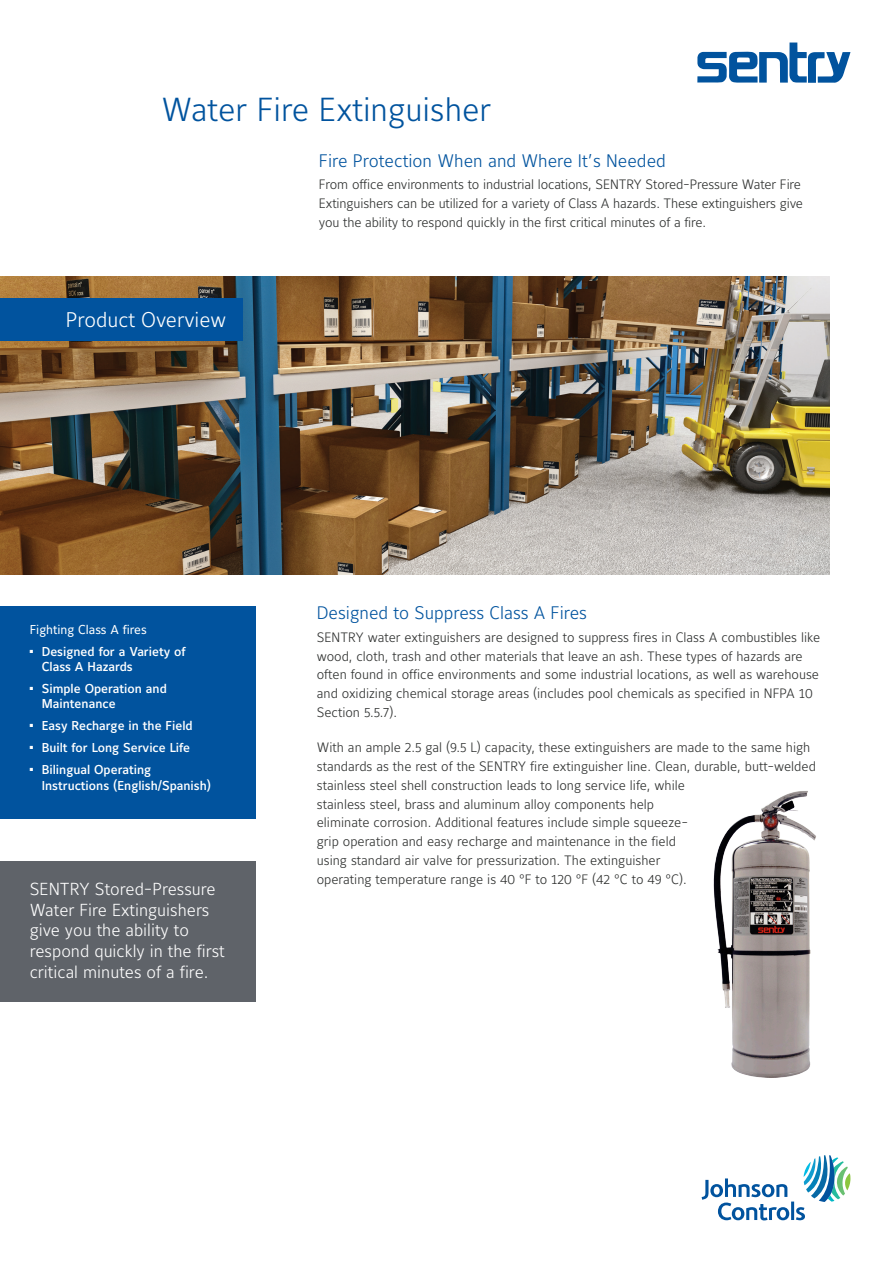
<style>
.page{position:relative;width:893px;height:1263px;background:#fff}
.page>*{position:absolute;margin:0;border:0;box-sizing:border-box;transform-origin:0 0}
.Heading{font:300 33px "Maurea Jci Lf ML";color:#01539e}
.Product_Overview_tab{font:300 21px "Maurea Jci Lf ML";color:#fff}
.Para_title{font:300 18px "Maurea Jci Lf ML";color:#01539e}
.Grey_panel_p1_quote{font:300 17.25px/20.7px "Maurea Jci Lf ML";color:#fff}
.Body_copy{font:300 13.5px/18.8px "Maurea Jci Lf ML";color:#2d2f2e}
.Bullet_panel_text{font:500 12.75px/15.3px "Maurea Jci Lf ML";color:#fff}
.Bullet_panel_title{font:12.75px "Maurea Jci Lf ML";color:#fff}
</style>
<div class="page">
<img style="left:0;top:276px;width:829px;height:298px">
<div style="left:0;top:606px;width:255px;height:213px;background:#01539e"></div>
<div style="left:0;top:861px;width:255px;height:140px;background:#5f6369"></div>
<div style="left:0;top:298px;width:242px;height:42px;background:#01539e"></div>
<svg style="left:702px;top:1155px;width:148px;height:65px"></svg>
<svg style="left:697px;top:43px;width:153px;height:40px"></svg>
<img style="left:713px;top:791px;width:103px;height:287px">
<p class="Heading" style="left:162px;top:89px;width:331px">Water Fire Extinguisher</p>
<p class="Para_title" style="left:319px;top:150px;width:348px">Fire Protection When and Where It’s Needed</p>
<p class="Body_copy" style="left:319px;top:175px;width:486px">From office environments to industrial locations, SENTRY Stored-Pressure Water Fire<br>Extinguishers can be utilized for a variety of Class A hazards. These extinguishers give you the ability to respond quickly in the first critical minutes of a fire.</p>
<p class="Product_Overview_tab" style="left:66px;top:307px;width:162px">Product Overview</p>
<p class="Bullet_panel_title" style="left:30px;top:621px;width:119px">Fighting Class A fires</p>
<p class="Bullet_panel_text" style="left:42px;top:644px;width:145px;text-indent:-12px">■ Designed for a Variety of<br>Class A Hazards</p>
<p class="Bullet_panel_text" style="left:42px;top:681px;width:127px;text-indent:-12px">■ Simple Operation and<br>Maintenance</p>
<p class="Bullet_panel_text" style="left:30px;top:718px;width:165px">■ Easy Recharge in the Field</p>
<p class="Bullet_panel_text" style="left:30px;top:740px;width:162px">■ Built for Long Service Life</p>
<p class="Bullet_panel_text" style="left:42px;top:762px;width:171px;text-indent:-12px">■ Bilingual Operating<br>Instructions (English/Spanish)</p>
<p class="Grey_panel_p1_quote" style="left:30px;top:878px;width:196px">SENTRY Stored-Pressure<br>Water Fire Extinguishers give you the ability to respond quickly in the first critical minutes of a fire.</p>
<p class="Para_title" style="left:317px;top:602px;width:272px">Designed to Suppress Class A Fires</p>
<p class="Body_copy" style="left:317px;top:627px;width:505px">SENTRY water extinguishers are designed to suppress fires in Class A combustibles like wood, cloth, trash and other materials that leave an ash. These types of hazards are often found in office environments and some industrial locations, as well as warehouse and oxidizing chemical storage areas (includes pool chemicals as specified in NFPA 10<br>Section 5.5.7).</p>
<p class="Body_copy" style="left:317px;top:738px;width:501px">With an ample 2.5 gal (9.5 L) capacity, these extinguishers are made to the same high standards as the rest of the SENTRY fire extinguisher line. Clean, durable, butt-welded stainless steel shell construction leads to long service life, while<br>stainless steel, brass and aluminum alloy components help<br>eliminate corrosion. Additional features include simple squeeze-<br>grip operation and easy recharge and maintenance in the field<br>using standard air valve for pressurization. The extinguisher<br>operating temperature range is 40 °F to 120 °F (42 °C to 49 °C).</p>
</div>
